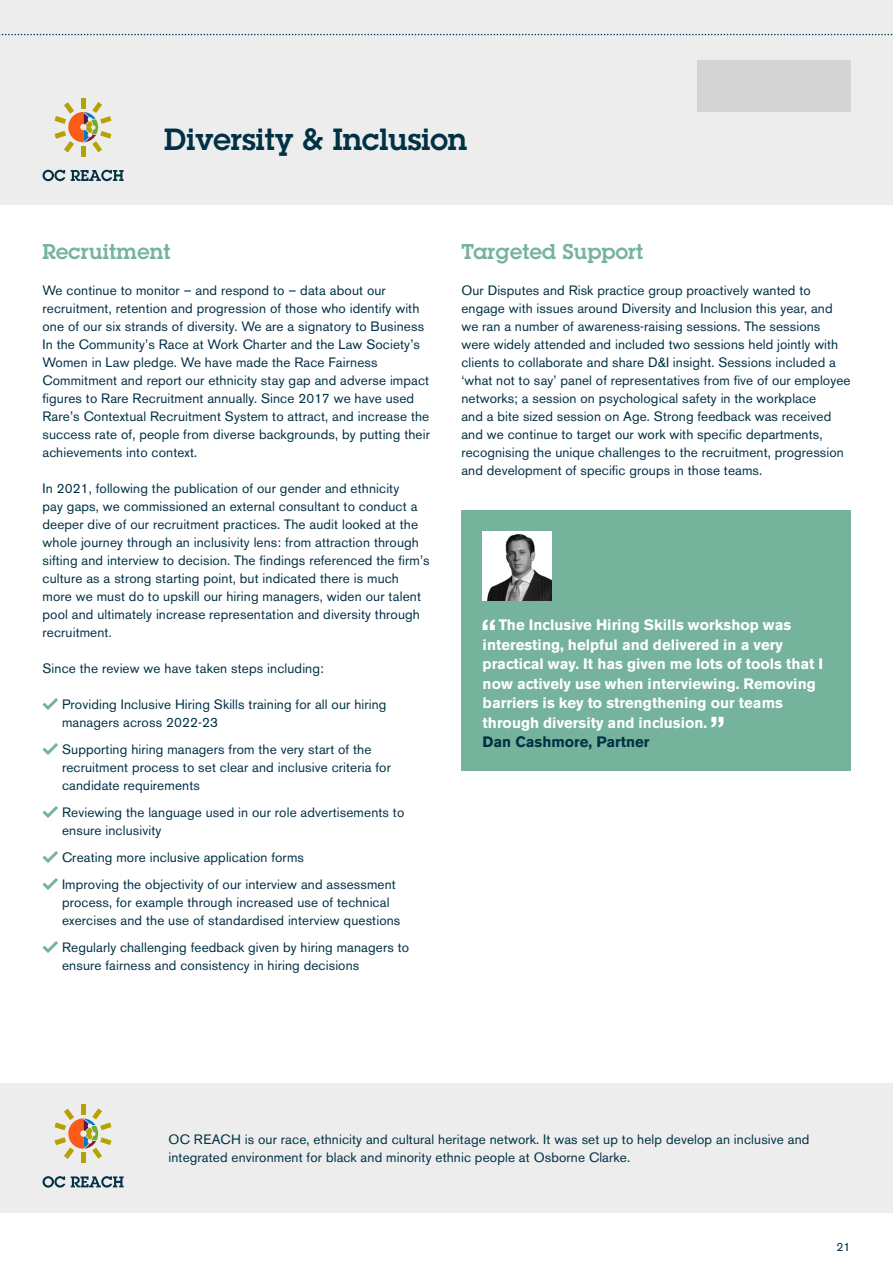
<style>
.page{position:relative;width:893px;height:1263px;background:#fff}
.page>*{position:absolute;margin:0;border:0;box-sizing:border-box;transform-origin:0 0}
.t1{font:600 30px "ITC Lubalinfor OC";color:#003145}
.t2{font:600 21px "ITC Lubalinfor OC";letter-spacing:.01em;color:#75b39d}
.t3{font:700 15px/19.5px "Akzidenz Grotesk BE";color:#fff}
.t4{font:700 15px "Akzidenz Grotesk BE";color:#003145}
.t5{font:13.5px/18px "Akzidenz Grotesk BE";letter-spacing:.01em;color:#003145}
.t6{font:12px "Akzidenz Grotesk BE";color:#003145}
</style>
<div class="page">
<div style="left:0;top:0;width:893px;height:205px;background:#ededed"></div>
<svg style="left:0;top:34px;width:893px;height:1px"></svg>
<svg style="left:43px;top:698px;width:15px;height:12px"></svg>
<svg style="left:43px;top:743px;width:15px;height:12px"></svg>
<svg style="left:43px;top:806px;width:15px;height:12px"></svg>
<svg style="left:43px;top:851px;width:15px;height:12px"></svg>
<svg style="left:43px;top:878px;width:15px;height:12px"></svg>
<svg style="left:43px;top:941px;width:15px;height:12px"></svg>
<div style="left:461px;top:511px;width:389px;height:260px;background:#75b39d"></div>
<img style="left:483px;top:532px;width:68px;height:68px">
<svg style="left:483px;top:619px;width:12px;height:11px"></svg>
<svg style="left:711px;top:717px;width:12px;height:10px"></svg>
<div style="left:0;top:1083px;width:893px;height:130px;background:#ededed"></div>
<hr style="left:81px;top:1152px;width:4px;height:11px;background:#b5a300">
<hr style="left:81px;top:1105px;width:4px;height:10px;background:#b5a300">
<svg style="left:55px;top:1108px;width:57px;height:51px"></svg>
<svg style="left:43px;top:1176px;width:22px;height:11px"></svg>
<svg style="left:71px;top:1176px;width:53px;height:11px"></svg>
<div style="left:697px;top:61px;width:153px;height:51px;background:#d4d4d4"></div>
<hr style="left:81px;top:146px;width:4px;height:11px;background:#b5a300">
<hr style="left:81px;top:98px;width:4px;height:11px;background:#b5a300">
<svg style="left:55px;top:102px;width:57px;height:50px"></svg>
<svg style="left:43px;top:170px;width:22px;height:11px"></svg>
<svg style="left:71px;top:170px;width:53px;height:11px"></svg>
<h1 class="t1" style="left:164px;top:120px;width:304px">Diversity &amp; Inclusion</h1>
<h2 class="t2" style="left:43px;top:237px;width:130px">Recruitment</h2>
<p class="t5" style="left:43px;top:281px;width:389px">We continue to monitor – and respond to – data about our recruitment, retention and progression of those who identify with one of our six strands of diversity. We are a signatory to Business In the Community’s Race at Work Charter and the Law Society’s Women in Law pledge. We have made the Race Fairness Commitment and report our ethnicity stay gap and adverse impact figures to Rare Recruitment annually. Since 2017 we have used Rare’s Contextual Recruitment System to attract, and increase the success rate of, people from diverse backgrounds, by putting their achievements into context.</p>
<p class="t5" style="left:43px;top:479px;width:389px">In 2021, following the publication of our gender and ethnicity<br>pay gaps, we commissioned an external consultant to conduct a deeper dive of our recruitment practices. The audit looked at the whole journey through an inclusivity lens: from attraction through sifting and interview to decision. The findings referenced the firm’s culture as a strong starting point, but indicated there is much more we must do to upskill our hiring managers, widen our talent pool and ultimately increase representation and diversity through recruitment.</p>
<p class="t5" style="left:43px;top:659px;width:283px">Since the review we have taken steps including:</p>
<p class="t5" style="left:62px;top:695px;width:326px">Providing Inclusive Hiring Skills training for all our hiring managers across 2022-23</p>
<p class="t5" style="left:62px;top:740px;width:330px">Supporting hiring managers from the very start of the recruitment process to set clear and inclusive criteria for candidate requirements</p>
<p class="t5" style="left:62px;top:803px;width:344px">Reviewing the language used in our role advertisements to ensure inclusivity</p>
<p class="t5" style="left:62px;top:843px;width:335px;line-height:27px">Creating more inclusive application forms<br>Improving the objectivity of our interview and assessment</p>
<p class="t5" style="left:62px;top:893px;width:340px">process, for example through increased use of technical exercises and the use of standardised interview questions</p>
<p class="t5" style="left:62px;top:938px;width:349px">Regularly challenging feedback given by hiring managers to ensure fairness and consistency in hiring decisions</p>
<h2 class="t2" style="left:461px;top:237px;width:184px">Targeted Support</h2>
<p class="t5" style="left:461px;top:281px;width:391px">Our Disputes and Risk practice group proactively wanted to engage with issues around Diversity and Inclusion this year, and we ran a number of awareness-raising sessions. The sessions were widely attended and included two sessions held jointly with clients to collaborate and share D&amp;I insight. Sessions included a ‘what not to say’ panel of representatives from five of our employee networks; a session on psychological safety in the workplace<br>and a bite sized session on Age. Strong feedback was received and we continue to target our work with specific departments, recognising the unique challenges to the recruitment, progression and development of specific groups in those teams.</p>
<p class="t3" style="left:483px;top:615px;width:342px;text-indent:16px">The Inclusive Hiring Skills workshop was interesting, helpful and delivered in a very practical way. It has given me lots of tools that I now actively use when interviewing. Removing barriers is key to strengthening our teams through diversity and inclusion.</p>
<p class="t4" style="left:483px;top:733px;width:168px">Dan Cashmore, Partner</p>
<p class="t5" style="left:168px;top:1130px;width:642px">OC REACH is our race, ethnicity and cultural heritage network. It was set up to help develop an inclusive and integrated environment for black and minority ethnic people at Osborne Clarke.</p>
<p class="t6" style="left:836px;top:1239px;width:15px">21</p>
</div>
